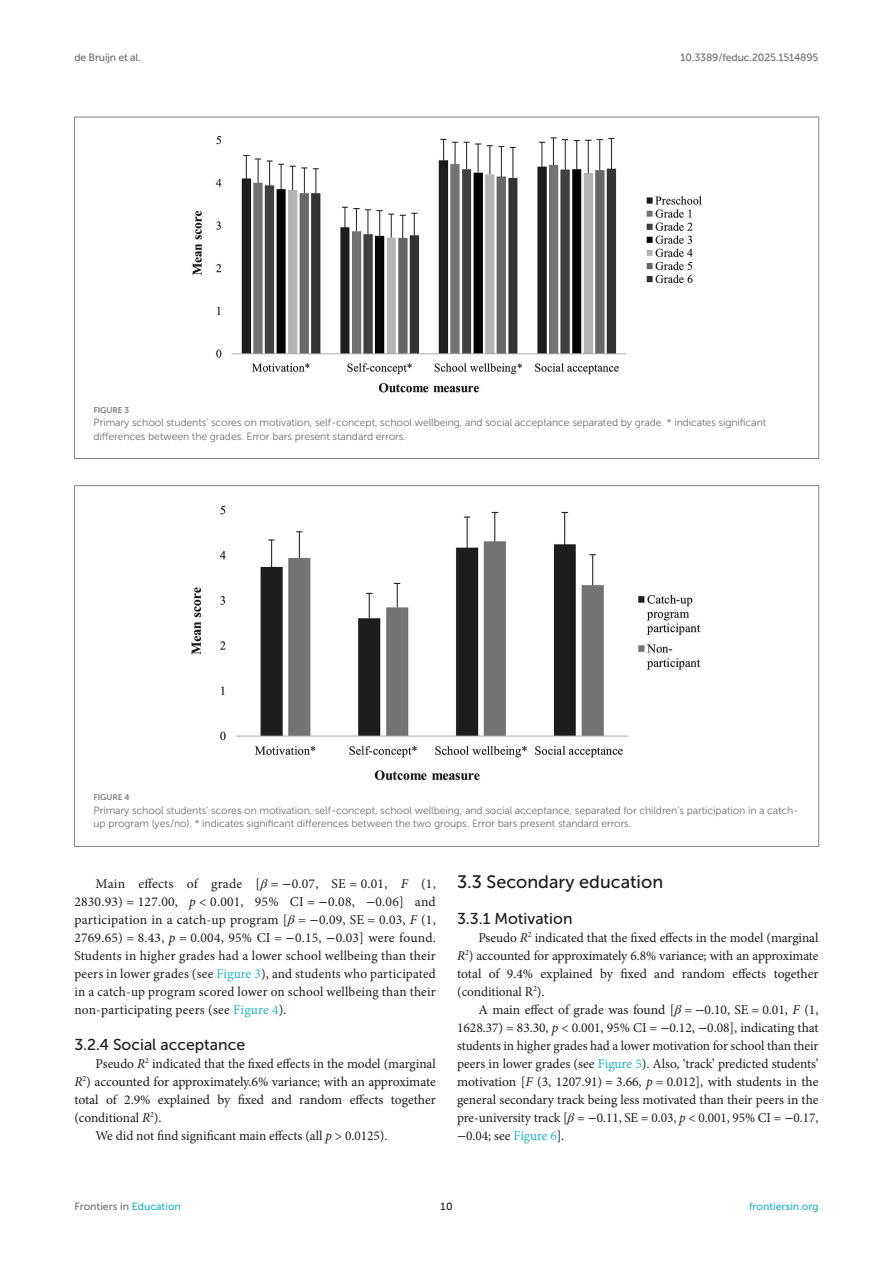
<style>
.page{position:relative;width:893px;height:1263px;background:#fff}
.page>*{position:absolute;margin:0;border:0;box-sizing:border-box;transform-origin:0 0}
.HEAD_2{font:18px "Museo Sans 500";color:#1b1c1b}
.HEAD_3{font:15.75px "Museo Sans 500";color:#1b1c1b}
.HEAD_3_after_HEAD_2{font:15.75px "Museo Sans 500";color:#1b1c1b}
.TEXT{font:13.5px/18px "Minion Pro";letter-spacing:-.005em;color:#1b1c1b;text-align:justify}
.FIG_LEG{font:10.5px/13.5px "Museo Sans 300";letter-spacing:-.01em;color:#706f70}
.t1{font:10.5px "Museo Sans 500";letter-spacing:-.015em;color:#706f70}
.t2{font:10.5px "Museo Sans 500";color:#1db5c3}
.t3{font:10.5px "Museo Sans 500";color:#1b1c1b}
.FIG_HD{font:8.25px "Museo Sans 700";letter-spacing:-.01em;color:#7e7f7f}
.s1{font-family:"STIX General";font-style:italic}
.s2{font-family:"STIX General"}
.s3{font-style:italic}
.s4{color:#1db5c3}
</style>
<div class="page">
<img style="left:192px;top:136px;width:510px;height:257px">
<img style="left:192px;top:505px;width:509px;height:276px">
<p class="t1" style="left:74px;top:51px;width:68px">de Bruijn et al.</p>
<p class="t1" style="left:681px;top:51px;width:139px">10.3389/feduc.2025.1514895</p>
<p class="FIG_HD" style="left:94px;top:405px;width:37px">FIGURE 3</p>
<p class="FIG_LEG" style="left:94px;top:416px;width:674px">Primary school students’ scores on motivation, self-concept, school wellbeing, and social acceptance separated by grade. * indicates significant differences between the grades. Error bars present standard errors.</p>
<p class="FIG_HD" style="left:94px;top:793px;width:37px">FIGURE 4</p>
<p class="FIG_LEG" style="left:94px;top:804px;width:707px">Primary school students’ scores on motivation, self-concept, school wellbeing, and social acceptance, separated for children’s participation in a catch&shy;up program (yes/no). * indicates significant differences between the two groups. Error bars present standard errors.</p>
<p class="TEXT" style="left:74px;top:875px;width:363px;text-indent:21px">Main effects of grade [<span class="s1">β</span> = <span class="s2">−</span>0.07, SE = 0.01, <span class="s3">F</span> (1, 2830.93) = 127.00, <span class="s3">p</span> &lt; 0.001, 95% CI = <span class="s2">−</span>0.08, <span class="s2">−</span>0.06] and participation in a catch-up program [<span class="s1">β</span> = <span class="s2">−</span>0.09, SE = 0.03, <span class="s3">F</span> (1, 2769.65) = 8.43, <span class="s3">p</span> = 0.004, 95% CI = <span class="s2">−</span>0.15, <span class="s2">−</span>0.03] were found.<br>Students in higher grades had a lower school wellbeing than their peers in lower grades (see <span class="s4">Figure 3</span>), and students who participated in a catch-up program scored lower on school wellbeing than their non-participating peers (see <span class="s4">Figure 4</span>).</p>
<p class="HEAD_3" style="left:74px;top:1036px;width:172px">3.2.4 Social acceptance</p>
<p class="TEXT" style="left:74px;top:1055px;width:363px;text-indent:21px">Pseudo <span class="s3">R</span><sup>2</sup> indicated that the fixed effects in the model (marginal <span class="s3">R</span><sup>2</sup>) accounted for approximately.6% variance; with an approximate total of 2.9% explained by fixed and random effects together (conditional <span class="s3">R</span><sup>2</sup>).</p>
<p class="TEXT" style="left:96px;top:1127px;width:293px">We did not find significant main effects (all <span class="s3">p</span> &gt; 0.0125).</p>
<p class="HEAD_2" style="left:457px;top:872px;width:208px">3.3 Secondary education</p>
<p class="HEAD_3_after_HEAD_2" style="left:457px;top:910px;width:117px">3.3.1 Motivation</p>
<p class="TEXT" style="left:457px;top:929px;width:363px;text-indent:21px">Pseudo <span class="s3">R</span><sup>2</sup> indicated that the fixed effects in the model (marginal <span class="s3">R</span><sup>2</sup>) accounted for approximately 6.8% variance; with an approximate total of 9.4% explained by fixed and random effects together (conditional R<sup>2</sup>).</p>
<p class="TEXT" style="left:457px;top:1001px;width:363px;text-indent:21px">A main effect of grade was found [<span class="s1">β</span> = <span class="s2">−</span>0.10, SE = 0.01, <span class="s3">F</span> (1, 1628.37) = 83.30, <span class="s3">p</span> &lt; 0.001, 95% CI = <span class="s2">−</span>0.12, <span class="s2">−</span>0.08], indicating that students in higher grades had a lower motivation for school than their peers in lower grades (see <span class="s4">Figure 5</span>). Also, ‘track’ predicted students’ motivation [<span class="s3">F</span> (3, 1207.91) = 3.66, <span class="s3">p</span> = 0.012], with students in the general secondary track being less motivated than their peers in the pre-university track [<span class="s1">β</span> = <span class="s2">−</span>0.11, SE = 0.03, <span class="s3">p</span> &lt; 0.001, 95% CI = <span class="s2">−</span>0.17, <span class="s2">−</span>0.04; see <span class="s4">Figure 6</span>].</p>
<p class="t1" style="left:74px;top:1200px;width:108px">Frontiers in <span class="s4">Education</span></p>
<p class="t3" style="left:440px;top:1200px;width:14px">10</p>
<p class="t2" style="left:749px;top:1200px;width:71px">frontiersin.org</p>
</div>
